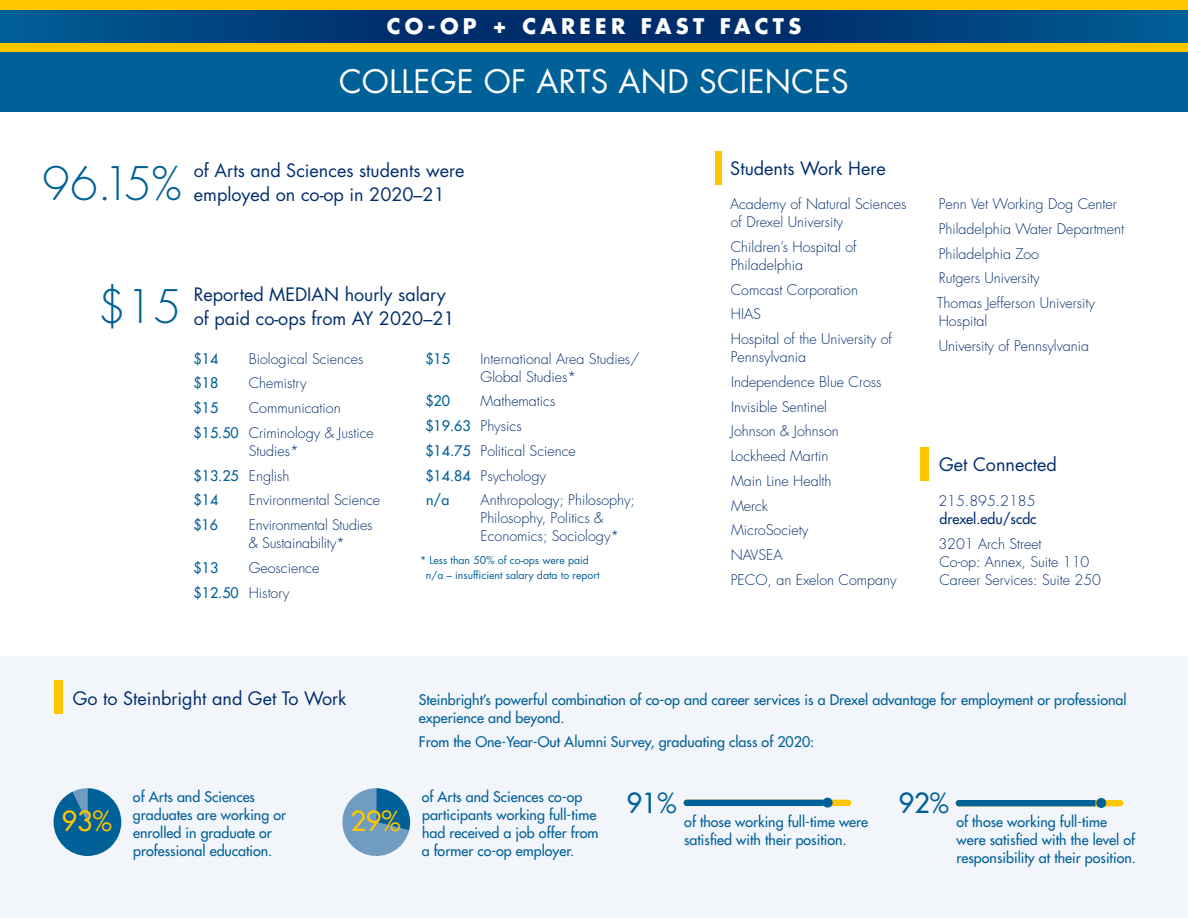
<style>
.page{position:relative;width:1188px;height:918px;background:#fff}
.page>*{position:absolute;margin:0;border:0;box-sizing:border-box;transform-origin:0 0}
.Number_Large{font:300 45px "Futura Std";color:#006098}
.t1{font:31.5px "Futura Std";letter-spacing:.01em;color:#fff}
.Numbers_Medium{font:500 27px "Futura Std";color:#ffc600}
.Numbers_Medium-2{font:500 27px "Futura Std";color:#006098}
.t2{font:700 21px "Futura Std";letter-spacing:.2em;color:#fff}
.Number_Large_Text{font:18px/24px "Futura Std";color:#002e6d}
.Number_Large_Text_Sm{font:300 14.25px/18px "Futura Std";color:#002e6d}
.Number_Large_Text_Sm-2{font:500 14.25px/18px "Futura Std";color:#006098}
.Number_Large_Text_Sm-3{font:500 14.25px/18px "Futura Std";color:#002e6d}
.Number_Large_Text_Sm-4{font:10.5px/15.6px "Futura Std";color:#006098}
.s1{font-weight:500;color:#006098}
.s2{font-weight:300}
</style>
<div class="page">
<div style="left:0;top:656px;width:1188px;height:262px;background:#f2f5f9"></div>
<div style="left:54px;top:681px;width:8px;height:33px;background:#ffc600"></div>
<div style="left:716px;top:151px;width:6px;height:34px;background:#ffc600"></div>
<div style="left:0;top:0;width:1188px;height:111px;background:#006098"></div>
<div style="left:0;top:0;width:1188px;height:52px;background:#ffc600"></div>
<div style="left:0;top:10px;width:1188px;height:33px;background:#002e6d"></div>
<div style="left:0;top:10px;width:391px;height:33px;background:linear-gradient(to right,#006098,#002e6d)"></div>
<div style="left:797px;top:10px;width:391px;height:33px;background:linear-gradient(to right,#002e6d,#005f97)"></div>
<svg style="left:54px;top:788px;width:67px;height:68px"></svg>
<svg style="left:342px;top:788px;width:68px;height:68px"></svg>
<div style="left:956px;top:800px;width:167px;height:6px;background:#ffc600;border-radius:3px"></div>
<svg style="left:956px;top:800px;width:139px;height:6px"></svg>
<div style="left:1096px;top:798px;width:10px;height:10px;background:#006098;border-radius:50%"></div>
<div style="left:684px;top:800px;width:167px;height:6px;background:#ffc600;border-radius:3px"></div>
<svg style="left:684px;top:800px;width:139px;height:6px"></svg>
<div style="left:823px;top:798px;width:10px;height:10px;background:#006098;border-radius:50%"></div>
<div style="left:920px;top:447px;width:8px;height:34px;background:#ffc600"></div>
<p class="t2" style="left:387px;top:12px;width:416px">CO-OP + CAREER FAST FACTS</p>
<p class="t1" style="left:339px;top:61px;width:511px">COLLEGE OF ARTS AND SCIENCES</p>
<p class="Number_Large" style="left:42px;top:156px;width:141px">96.15%</p>
<p class="Number_Large_Text" style="left:194px;top:159px;width:272px">of Arts and Sciences students were employed on co-op in 2020–21</p>
<p class="Number_Large" style="left:98px;top:280px;width:85px">$15</p>
<p class="Number_Large_Text" style="left:194px;top:283px;width:262px">Reported MEDIAN hourly salary of paid co-ops from AY 2020–21</p>
<p class="Number_Large_Text_Sm-2" style="left:194px;top:349px;width:26px">$14</p>
<p class="Number_Large_Text_Sm" style="left:249px;top:350px;width:116px">Biological Sciences</p>
<p class="Number_Large_Text_Sm-2" style="left:194px;top:374px;width:26px">$18</p>
<p class="Number_Large_Text_Sm" style="left:249px;top:375px;width:59px">Chemistry</p>
<p class="Number_Large_Text_Sm-2" style="left:194px;top:399px;width:26px">$15</p>
<p class="Number_Large_Text_Sm" style="left:249px;top:399px;width:93px">Communication</p>
<p class="Number_Large_Text_Sm" style="left:249px;top:424px;width:127px;text-indent:-55px"><span class="s1">$15.50</span> Criminology &amp; Justice<br>Studies*</p>
<p class="Number_Large_Text_Sm" style="left:194px;top:467px;width:98px"><span class="s1">$13.25</span> English</p>
<p class="Number_Large_Text_Sm-2" style="left:194px;top:491px;width:26px">$14</p>
<p class="Number_Large_Text_Sm" style="left:249px;top:492px;width:133px">Environmental Science</p>
<p class="Number_Large_Text_Sm-2" style="left:194px;top:516px;width:26px">$16</p>
<p class="Number_Large_Text_Sm" style="left:249px;top:516px;width:125px">Environmental Studies &amp; Sustainability*</p>
<p class="Number_Large_Text_Sm-2" style="left:194px;top:559px;width:26px">$13</p>
<p class="Number_Large_Text_Sm" style="left:249px;top:559px;width:72px">Geoscience</p>
<p class="Number_Large_Text_Sm" style="left:194px;top:584px;width:97px"><span class="s1">$12.50</span> History</p>
<p class="Number_Large_Text_Sm-2" style="left:425px;top:349px;width:26px">$15</p>
<p class="Number_Large_Text_Sm" style="left:481px;top:350px;width:160px">International Area Studies/<br>Global Studies*</p>
<p class="Number_Large_Text_Sm-2" style="left:425px;top:392px;width:26px">$20</p>
<p class="Number_Large_Text_Sm" style="left:481px;top:393px;width:76px">Mathematics</p>
<p class="Number_Large_Text_Sm" style="left:425px;top:417px;width:98px"><span class="s1">$19.63</span> Physics</p>
<p class="Number_Large_Text_Sm" style="left:425px;top:442px;width:152px"><span class="s1">$14.75</span> Political Science</p>
<p class="Number_Large_Text_Sm" style="left:425px;top:467px;width:122px"><span class="s1">$14.84</span> Psychology</p>
<p class="Number_Large_Text_Sm-2" style="left:426px;top:491px;width:25px">n/a</p>
<p class="Number_Large_Text_Sm" style="left:481px;top:492px;width:156px">Anthropology; Philosophy;<br>Philosophy, Politics &amp;<br>Economics; Sociology*</p>
<p class="Number_Large_Text_Sm-4" style="left:426px;top:552px;width:175px;text-indent:-6px">* Less than 50% of co-ops were paid n/a – insufficient salary data to report</p>
<p class="Number_Large_Text" style="left:730px;top:157px;width:157px">Students Work Here</p>
<p class="Number_Large_Text_Sm" style="left:730px;top:195px;width:178px">Academy of Natural Sciences of Drexel University</p>
<p class="Number_Large_Text_Sm" style="left:731px;top:238px;width:127px">Children’s Hospital of<br>Philadelphia</p>
<p class="Number_Large_Text_Sm" style="left:731px;top:281px;width:129px">Comcast Corporation</p>
<p class="Number_Large_Text_Sm" style="left:731px;top:306px;width:32px">HIAS</p>
<p class="Number_Large_Text_Sm" style="left:731px;top:330px;width:163px">Hospital of the University of<br>Pennsylvania</p>
<p class="Number_Large_Text_Sm" style="left:731px;top:373px;width:152px">Independence Blue Cross</p>
<p class="Number_Large_Text_Sm" style="left:731px;top:398px;width:98px">Invisible Sentinel</p>
<p class="Number_Large_Text_Sm" style="left:731px;top:423px;width:109px">Johnson &amp; Johnson</p>
<p class="Number_Large_Text_Sm" style="left:731px;top:447px;width:99px">Lockheed Martin</p>
<p class="Number_Large_Text_Sm" style="left:731px;top:472px;width:102px">Main Line Health</p>
<p class="Number_Large_Text_Sm" style="left:731px;top:497px;width:38px">Merck</p>
<p class="Number_Large_Text_Sm" style="left:731px;top:522px;width:79px">MicroSociety</p>
<p class="Number_Large_Text_Sm" style="left:731px;top:546px;width:53px">NAVSEA</p>
<p class="Number_Large_Text_Sm" style="left:731px;top:571px;width:167px">PECO, an Exelon Company</p>
<p class="Number_Large_Text_Sm" style="left:939px;top:195px;width:179px">Penn Vet Working Dog Center</p>
<p class="Number_Large_Text_Sm" style="left:939px;top:220px;width:187px">Philadelphia Water Department</p>
<p class="Number_Large_Text_Sm" style="left:939px;top:245px;width:102px">Philadelphia Zoo</p>
<p class="Number_Large_Text_Sm" style="left:939px;top:270px;width:103px">Rutgers University</p>
<p class="Number_Large_Text_Sm" style="left:937px;top:294px;width:159px">Thomas Jefferson University<br>Hospital</p>
<p class="Number_Large_Text_Sm" style="left:939px;top:337px;width:152px">University of Pennsylvania</p>
<p class="Number_Large_Text" style="left:939px;top:453px;width:119px">Get Connected</p>
<p class="Number_Large_Text_Sm-3" style="left:938px;top:492px;width:100px"><span class="s2">215.895.2185 </span>drexel.edu/scdc</p>
<p class="Number_Large_Text_Sm" style="left:938px;top:535px;width:164px">3201 Arch Street<br>Co-op: Annex, Suite 110<br>Career Services: Suite 250</p>
<p class="Number_Large_Text" style="left:73px;top:686px;width:275px">Go to Steinbright and Get To Work</p>
<p class="Number_Large_Text_Sm-2" style="left:419px;top:690px;width:709px">Steinbright’s powerful combination of co-op and career services is a Drexel advantage for employment or professional experience and beyond.</p>
<p class="Number_Large_Text_Sm-2" style="left:419px;top:733px;width:397px">From the One-Year-Out Alumni Survey, graduating class of 2020:</p>
<p class="Numbers_Medium" style="left:62px;top:805px;width:52px">93%</p>
<p class="Number_Large_Text_Sm-2" style="left:133px;top:787px;width:155px">of Arts and Sciences graduates are working or enrolled in graduate or professional education.</p>
<p class="Number_Large_Text_Sm-2" style="left:422px;top:787px;width:178px">of Arts and Sciences co-op participants working full-time had received a job offer from a former co-op employer.</p>
<p class="Numbers_Medium-2" style="left:626px;top:786px;width:52px">91%</p>
<p class="Numbers_Medium-2" style="left:898px;top:786px;width:52px">92%</p>
<p class="Numbers_Medium" style="left:350px;top:805px;width:52px">29%</p>
<p class="Number_Large_Text_Sm-2" style="left:956px;top:813px;width:181px">of those working full-time were satisfied with the level of responsibility at their position.</p>
<p class="Number_Large_Text_Sm-2" style="left:684px;top:813px;width:186px">of those working full-time were satisfied with their position.</p>
</div>
